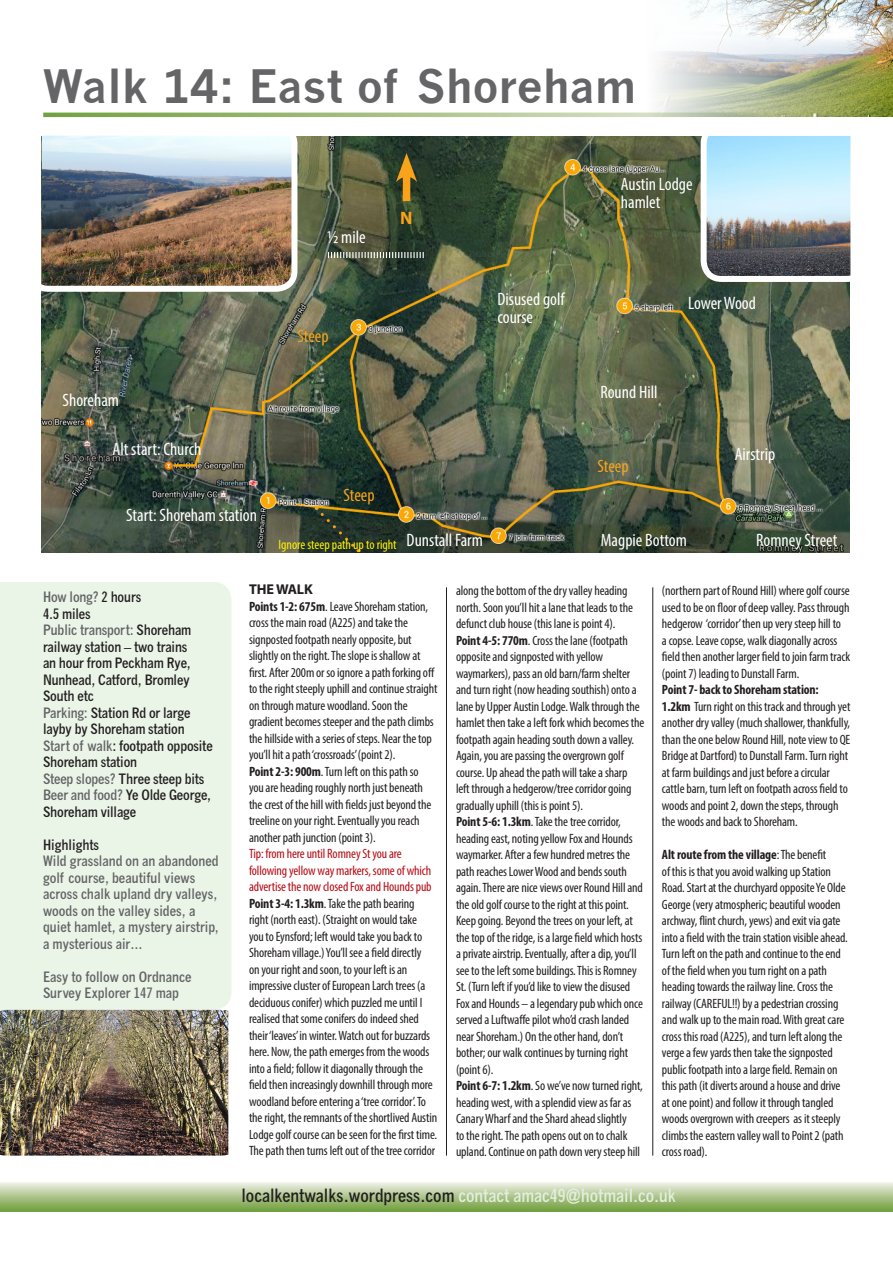
<style>
.page{position:relative;width:893px;height:1263px;background:#fff}
.page>*{position:absolute;margin:0;border:0;box-sizing:border-box;transform-origin:0 0}
.t1{font:700 45px "News Gothic";color:#656568}
.t2{font:condensed 18px/18px "Myriad Pro";color:#fff}
.t3{font:700 condensed 18px "News Gothic";color:#231f20}
.t4{font:condensed 18px "Myriad Pro";color:#f9a31b}
.t5{font:700 18px "Myriad Pro";color:#f9a31b}
.t6{font:700 condensed 14.25px/16.5px "News Gothic";letter-spacing:-.01em;color:#231f20}
.t7{font:700 condensed 14.25px/16.5px "News Gothic";color:#636366}
.t8{font:700 14.25px "Myriad Pro";letter-spacing:-.01em;color:#231f20}
.t9{font:condensed 13.5px/16.5px "Myriad Pro";letter-spacing:-.01em;color:#231f20}
.t10{font:condensed 13.5px/16.5px "Myriad Pro";letter-spacing:-.01em;color:#b50e16}
.t11{font:condensed 13.5px "Myriad Pro";color:#fff101}
.s1{color:#231f20}
.s2{color:#636366}
.s3{font-weight:700}
.s4{color:#e3efde}
</style>
<div class="page">
<div style="left:0;top:582px;width:231px;height:428px;background:#eaf4e7"></div>
<div style="left:0;top:1182px;width:893px;height:30px;background:linear-gradient(to bottom,#eeefe3,#709f3d)"></div>
<svg style="left:43px;top:113px;width:601px;height:4px;background:#a2be7e"></svg>
<img style="left:42px;top:136px;width:808px;height:417px">
<img style="left:0;top:1010px;width:228px;height:145px">
<img style="left:644px;top:0;width:249px;height:117px">
<img style="left:42px;top:136px;width:252px;height:153px">
<div style="left:28px;top:123px;width:269px;height:169px;border:6px solid #fff;border-radius:18px"></div>
<img style="left:704px;top:136px;width:146px;height:143px">
<div style="left:701px;top:123px;width:167px;height:159px;border:6px solid #fff;border-radius:18px"></div>
<div style="left:403px;top:170px;width:7px;height:31px;background:#f9a31b"></div>
<svg style="left:396px;top:153px;width:21px;height:29px"></svg>
<svg style="left:328px;top:252px;width:96px;height:6px"></svg>
<hr style="left:446px;top:587px;width:1px;height:568px;background:#231f20">
<hr style="left:652px;top:587px;width:1px;height:568px;background:#231f20">
<svg style="left:316px;top:507px;width:43px;height:45px;background:#2f3a27"></svg>
<p class="t1" style="left:43px;top:59px;width:594px">Walk 14: East of Shoreham</p>
<p class="t2" style="left:63px;top:390px;width:58px">Shoreham</p>
<p class="t2" style="left:113px;top:440px;width:90px">Alt start: Church</p>
<p class="t2" style="left:126px;top:506px;width:132px">Start: Shoreham station</p>
<p class="t2" style="left:327px;top:228px;width:40px">½ mile</p>
<p class="t4" style="left:297px;top:325px;width:33px">Steep</p>
<p class="t5" style="left:400px;top:207px;width:14px">N</p>
<p class="t2" style="left:497px;top:290px;width:69px">Disused golf course</p>
<p class="t4" style="left:343px;top:484px;width:33px">Steep</p>
<p class="t11" style="left:279px;top:537px;width:120px">Ignore steep path up to right</p>
<p class="t2" style="left:407px;top:531px;width:78px">Dunstall Farm</p>
<p class="t2" style="left:621px;top:175px;width:73px">Austin Lodge hamlet</p>
<p class="t2" style="left:600px;top:383px;width:59px">Round Hill</p>
<p class="t4" style="left:597px;top:455px;width:33px">Steep</p>
<p class="t2" style="left:688px;top:293px;width:69px">Lower Wood</p>
<p class="t2" style="left:735px;top:444px;width:42px">Airstrip</p>
<p class="t2" style="left:601px;top:531px;width:87px">Magpie Bottom</p>
<p class="t2" style="left:756px;top:531px;width:83px">Romney Street</p>
<p class="t7" style="left:43px;top:588px;width:100px">How long? <span class="s1">2 hours</span></p>
<p class="t6" style="left:43px;top:605px;width:49px">4.5 miles</p>
<p class="t6" style="left:43px;top:621px;width:150px"><span class="s2">Public transport:</span> Shoreham railway station – two trains an hour from Peckham Rye,<br>Nunhead, Catford, Bromley<br>South etc</p>
<p class="t6" style="left:43px;top:704px;width:149px"><span class="s2">Parking:</span> Station Rd or large layby by Shoreham station</p>
<p class="t6" style="left:43px;top:737px;width:171px"><span class="s2">Start of walk</span>: footpath opposite<br>Shoreham station</p>
<p class="t6" style="left:43px;top:770px;width:163px"><span class="s2">Steep slopes?</span> Three steep bits</p>
<p class="t6" style="left:43px;top:786px;width:170px"><span class="s2">Beer and food?</span> Ye Olde George,<br>Shoreham village</p>
<p class="t6" style="left:43px;top:836px;width:58px">Highlights</p>
<p class="t7" style="left:43px;top:852px;width:177px">Wild grassland on an abandoned golf course, beautiful views across chalk upland dry valleys, woods on the valley sides, a quiet hamlet, a mystery airstrip, a mysterious air…</p>
<p class="t7" style="left:43px;top:968px;width:150px">Easy to follow on Ordnance<br>Survey Explorer 147 map</p>
<p class="t8" style="left:249px;top:580px;width:65px">THE WALK</p>
<p class="t9" style="left:249px;top:598px;width:190px"><span class="s3">Points 1-2: 675m</span>. Leave Shoreham station, cross the main road (A225) and take the signposted footpath nearly opposite, but slightly on the right. The slope is shallow at first. After 200m or so ignore a path forking off to the right steeply uphill and continue straight on through mature woodland. Soon the gradient becomes steeper and the path climbs the hillside with a series of steps. Near the top you’ll hit a path ‘crossroads’ (point 2).</p>
<p class="t9" style="left:249px;top:763px;width:184px"><span class="s3">Point 2-3: 900m</span>. Turn left on this path so you are heading roughly north just beneath the crest of the hill with fields just beyond the treeline on your right. Eventually you reach another path junction (point 3).</p>
<p class="t10" style="left:249px;top:845px;width:184px">Tip: from here until Romney St you are following yellow way markers, some of which advertise the now closed Fox and Hounds pub</p>
<p class="t9" style="left:249px;top:895px;width:190px"><span class="s3">Point 3-4: 1.3km</span>. Take the path bearing right (north east). (Straight on would take<br>you to Eynsford; left would take you back to Shoreham village.) You’ll see a field directly<br>on your right and soon, to your left is an impressive cluster of European Larch trees (a deciduous conifer) which puzzled me until I realised that some conifers do indeed shed their ‘leaves’ in winter. Watch out for buzzards here. Now, the path emerges from the woods into a field; follow it diagonally through the field then increasingly downhill through more woodland before entering a ‘tree corridor’. To the right, the remnants of the shortlived Austin Lodge golf course can be seen for the first time.<br>The path then turns left out of the tree corridor</p>
<p class="t9" style="left:456px;top:582px;width:179px">along the bottom of the dry valley heading north. Soon you’ll hit a lane that leads to the defunct club house (this lane is point 4).</p>
<p class="t9" style="left:456px;top:632px;width:190px"><span class="s3">Point 4-5: 770m</span>. Cross the lane (footpath opposite and signposted with yellow waymarkers), pass an old barn/farm shelter and turn right (now heading southish) onto a lane by Upper Austin Lodge. Walk through the hamlet then take a left fork which becomes the footpath again heading south down a valley.<br>Again, you are passing the overgrown golf course. Up ahead the path will take a sharp left through a hedgerow/tree corridor going gradually uphill (this is point 5).</p>
<p class="t9" style="left:456px;top:813px;width:188px"><span class="s3">Point 5-6: 1.3km</span>. Take the tree corridor, heading east, noting yellow Fox and Hounds waymarker. After a few hundred metres the path reaches Lower Wood and bends south again. There are nice views over Round Hill and the old golf course to the right at this point.<br>Keep going. Beyond the trees on your left, at the top of the ridge, is a large field which hosts a private airstrip. Eventually, after a dip, you’ll see to the left some buildings. This is Romney St. (Turn left if you’d like to view the disused Fox and Hounds – a legendary pub which once served a Luftwaffe pilot who’d crash landed near Shoreham.) On the other hand, don’t bother; our walk continues by turning right (point 6).</p>
<p class="t9" style="left:456px;top:1077px;width:188px"><span class="s3">Point 6-7: 1.2km</span>. So we’ve now turned right, heading west, with a splendid view as far as Canary Wharf and the Shard ahead slightly<br>to the right. The path opens out on to chalk upland. Continue on path down very steep hill</p>
<p class="t9" style="left:662px;top:582px;width:190px">(northern part of Round Hill) where golf course used to be on floor of deep valley. Pass through hedgerow ‘corridor’ then up very steep hill to<br>a copse. Leave copse, walk diagonally across field then another larger field to join farm track (point 7) leading to Dunstall Farm.</p>
<p class="t9" style="left:662px;top:681px;width:190px"><span class="s3">Point 7- back to Shoreham station:<br>1.2km</span> Turn right on this track and through yet another dry valley (much shallower, thankfully, than the one below Round Hill, note view to QE Bridge at Dartford) to Dunstall Farm. Turn right at farm buildings and just before a circular cattle barn, turn left on footpath across field to woods and point 2, down the steps, through the woods and back to Shoreham.</p>
<p class="t9" style="left:662px;top:846px;width:187px"><span class="s3">Alt route from the village</span>: The benefit<br>of this is that you avoid walking up Station Road. Start at the churchyard opposite Ye Olde George (very atmospheric; beautiful wooden archway, flint church, yews) and exit via gate into a field with the train station visible ahead.<br>Turn left on the path and continue to the end of the field when you turn right on a path heading towards the railway line. Cross the railway (CAREFUL!!) by a pedestrian crossing and walk up to the main road. With great care cross this road (A225), and turn left along the verge a few yards then take the signposted public footpath into a large field. Remain on this path (it diverts around a house and drive at one point) and follow it through tangled woods overgrown with creepers as it steeply climbs the eastern valley wall to Point 2 (path cross road).</p>
<p class="t3" style="left:241px;top:1184px;width:436px">localkentwalks.wordpress.com <span class="s4">contact amac49@hotmail.co.uk</span></p>
</div>
